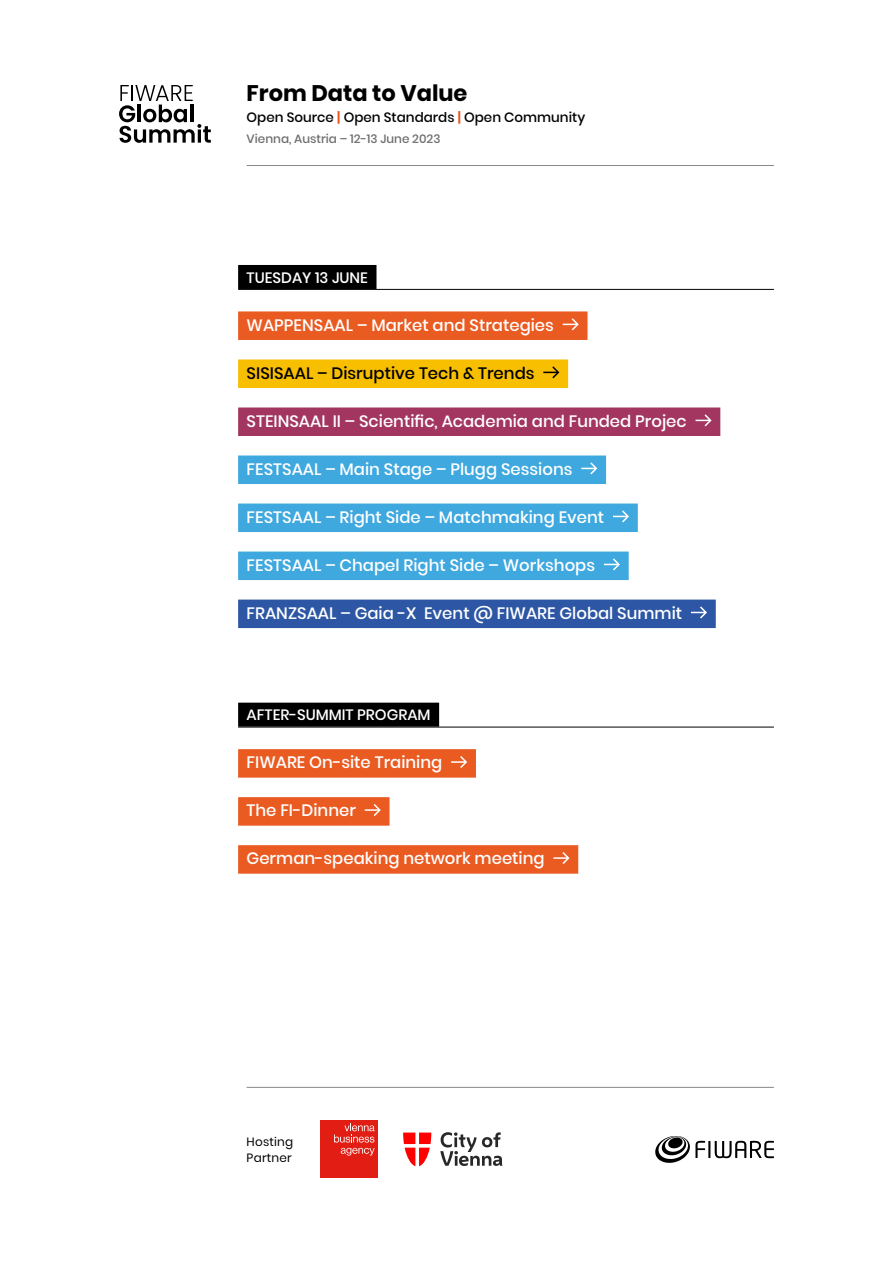
<style>
.page{position:relative;width:893px;height:1263px;background:#fff}
.page>*{position:absolute;margin:0;border:0;box-sizing:border-box;transform-origin:0 0}
.t1{font:700 22.5px "Poppins";color:#000}
.t2{font:500 16.5px "Poppins";color:#fff}
.t3{font:500 16.5px "Poppins";color:#000}
.Title_Header{font:500 15px "Poppins";color:#fff}
.t4{font:500 13.5px "Poppins";color:#000}
.t5{font:500 12px "Poppins";color:#6e6e6e}
.t6{font:12px/16.5px "Poppins";letter-spacing:.02em;color:#000}
.s1{font-weight:600;color:#e9501c}
</style>
<div class="page">
<div style="left:238px;top:265px;width:138px;height:24px;background:#000"></div>
<hr style="left:238px;top:289px;width:536px;height:1px;background:#000">
<div style="left:238px;top:311px;width:349px;height:29px;background:#ea5b22"></div>
<div style="left:238px;top:359px;width:330px;height:29px;background:#f8be00"></div>
<div style="left:238px;top:407px;width:482px;height:29px;background:#a23660"></div>
<div style="left:238px;top:455px;width:368px;height:29px;background:#3ea8df"></div>
<div style="left:238px;top:503px;width:400px;height:29px;background:#3ea8df"></div>
<div style="left:238px;top:551px;width:391px;height:29px;background:#3ea8df"></div>
<div style="left:238px;top:599px;width:478px;height:29px;background:#2d57a5"></div>
<div style="left:238px;top:703px;width:201px;height:24px;background:#000"></div>
<hr style="left:238px;top:727px;width:536px;height:1px;background:#000">
<div style="left:238px;top:749px;width:238px;height:29px;background:#ea5b22"></div>
<div style="left:238px;top:797px;width:151px;height:29px;background:#ea5b22"></div>
<div style="left:238px;top:845px;width:340px;height:29px;background:#ea5b22"></div>
<svg style="left:563px;top:318px;width:16px;height:12px"></svg>
<svg style="left:543px;top:366px;width:16px;height:12px"></svg>
<svg style="left:695px;top:414px;width:17px;height:12px"></svg>
<svg style="left:581px;top:462px;width:16px;height:12px"></svg>
<svg style="left:613px;top:510px;width:16px;height:12px"></svg>
<svg style="left:604px;top:558px;width:16px;height:12px"></svg>
<svg style="left:691px;top:606px;width:16px;height:12px"></svg>
<svg style="left:451px;top:756px;width:16px;height:12px"></svg>
<svg style="left:365px;top:804px;width:16px;height:12px"></svg>
<svg style="left:553px;top:852px;width:16px;height:12px"></svg>
<svg style="left:119px;top:85px;width:92px;height:58px"></svg>
<svg style="left:655px;top:1136px;width:119px;height:27px"></svg>
<svg style="left:440px;top:1132px;width:62px;height:34px"></svg>
<svg style="left:403px;top:1132px;width:28px;height:34px"></svg>
<div style="left:320px;top:1120px;width:58px;height:58px;background:#e21e14"></div>
<svg style="left:334px;top:1123px;width:41px;height:19px"></svg>
<svg style="left:341px;top:1148px;width:34px;height:7px"></svg>
<hr style="left:247px;top:165px;width:527px;height:1px;background:#878786">
<hr style="left:247px;top:1087px;width:527px;height:1px;background:#878786">
<h1 class="t1" style="left:247px;top:80px;width:222px">From Data to Value</h1>
<p class="t4" style="left:247px;top:110px;width:340px">Open Source <span class="s1">|</span> Open Standards <span class="s1">|</span> Open Community</p>
<p class="t5" style="left:247px;top:132px;width:195px">Vienna, Austria – 12-13 June 2023</p>
<p class="Title_Header" style="left:247px;top:269px;width:123px">TUESDAY 13 JUNE</p>
<p class="t2" style="left:247px;top:315px;width:309px">WAPPENSAAL – Market and Strategies</p>
<p class="t3" style="left:247px;top:363px;width:289px">SISISAAL – Disruptive Tech &amp; Trends</p>
<p class="t2" style="left:247px;top:411px;width:442px">STEINSAAL II – Scientific, Academia and Funded Projec</p>
<p class="t2" style="left:247px;top:459px;width:327px">FESTSAAL – Main Stage – Plugg Sessions</p>
<p class="t2" style="left:247px;top:507px;width:359px">FESTSAAL – Right Side – Matchmaking Event</p>
<p class="t2" style="left:247px;top:555px;width:350px">FESTSAAL – Chapel Right Side – Workshops</p>
<p class="t2" style="left:247px;top:603px;width:437px">FRANZSAAL – Gaia -X Event @ FIWARE Global Summit</p>
<p class="Title_Header" style="left:247px;top:706px;width:185px">AFTER-SUMMIT PROGRAM</p>
<p class="t2" style="left:247px;top:753px;width:197px">FIWARE On-site Training</p>
<p class="t2" style="left:247px;top:801px;width:111px">The FI-Dinner</p>
<p class="t2" style="left:247px;top:849px;width:300px">German-speaking network meeting</p>
<p class="t6" style="left:247px;top:1133px;width:48px">Hosting<br>Partner</p>
</div>
